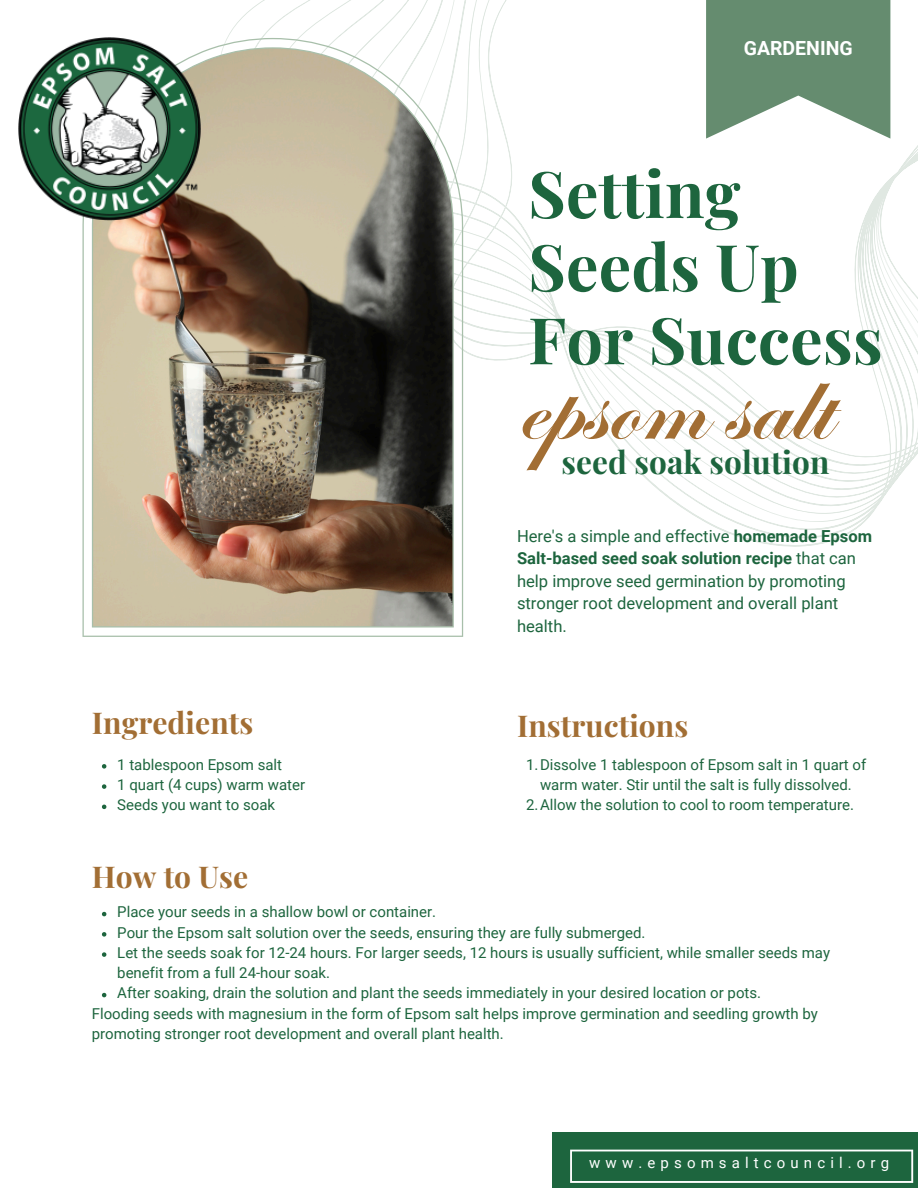
<style>
.page{position:relative;width:918px;height:1188px;background:#fff}
.page>*{position:absolute;margin:0;border:0;box-sizing:border-box;transform-origin:0 0}
.t1{font:700 104.55px "ITC Edwardian Script Com";letter-spacing:.005em;color:#a26e34}
.t2{font:700 64.5px/73.2px "Playfair Display";letter-spacing:.005em;color:#1d653e}
.t3{font:700 31.5px "Playfair Display";letter-spacing:.005em;color:#1d653e}
.t4{font:700 30px "Playfair Display";letter-spacing:.005em;color:#a26e34}
.t5{font:700 19.5px "Roboto";color:#fff}
.t6{font:16.65px/22.5px "Roboto";color:#1d653e}
.t7{font:15px/20.2px "Roboto";color:#1d653e}
.t8{font:15px "Roboto";letter-spacing:.34em;color:#fff}
.s1{font-weight:700}
</style>
<div class="page">
<svg style="left:227px;top:0;width:691px;height:547px"></svg>
<img style="left:82px;top:38px;width:381px;height:599px">
<div style="left:553px;top:1133px;width:365px;height:55px;background:#1d653e"></div>
<svg style="left:570px;top:1150px;width:343px;height:33px"></svg>
<img style="left:19px;top:38px;width:182px;height:183px">
<svg style="left:706px;top:0;width:184px;height:138px;background:#7c9d85"></svg>
<svg style="left:102px;top:764px;width:4px;height:5px"></svg>
<svg style="left:102px;top:784px;width:4px;height:5px"></svg>
<svg style="left:102px;top:805px;width:4px;height:4px"></svg>
<svg style="left:102px;top:912px;width:4px;height:4px"></svg>
<svg style="left:102px;top:932px;width:4px;height:5px"></svg>
<svg style="left:102px;top:952px;width:4px;height:5px"></svg>
<svg style="left:102px;top:993px;width:4px;height:4px"></svg>
<p class="t5" style="left:744px;top:37px;width:110px">GARDENING</p>
<h2 class="t2" style="left:528px;top:155px;width:356px">Setting<br>Seeds Up<br>For Success</h2>
<p class="t1" style="left:517px;top:348px;width:314px">epsom salt</p>
<p class="t3" style="left:562px;top:440px;width:269px">seed soak solution</p>
<p class="t6" style="left:517px;top:525px;width:357px">Here's a simple and effective <span class="s1">homemade Epsom Salt-based seed soak solution recipe</span> that can help improve seed germination by promoting stronger root development and overall plant health.</p>
<p class="t4" style="left:92px;top:701px;width:163px">Ingredients</p>
<h3 class="t4" style="left:517px;top:704px;width:173px">Instructions</h3>
<h1 class="t7" style="left:117px;top:754px;width:166px">1 tablespoon Epsom salt</h1>
<h3 class="t7" style="left:117px;top:775px;width:189px">1 quart (4 cups) warm water</h3>
<p class="t7" style="left:117px;top:795px;width:159px">Seeds you want to soak</p>
<p class="t4" style="left:92px;top:856px;width:158px">How to Use</p>
<p class="t7" style="left:526px;top:754px;width:342px;text-align:center">1.Dissolve 1 tablespoon of Epsom salt in 1 quart of warm water. Stir until the salt is fully dissolved.</p>
<p class="t7" style="left:526px;top:795px;width:329px">2.Allow the solution to cool to room temperature.</p>
<h3 class="t7" style="left:117px;top:902px;width:320px">Place your seeds in a shallow bowl or container.</h3>
<p class="t7" style="left:117px;top:922px;width:530px">Pour the Epsom salt solution over the seeds, ensuring they are fully submerged.</p>
<p class="t7" style="left:117px;top:943px;width:714px">Let the seeds soak for 12-24 hours. For larger seeds, 12 hours is usually sufficient, while smaller seeds may benefit from a full 24-hour soak.</p>
<h3 class="t7" style="left:117px;top:983px;width:645px">After soaking, drain the solution and plant the seeds immediately in your desired location or pots.</h3>
<p class="t7" style="left:92px;top:1003px;width:728px">Flooding seeds with magnesium in the form of Epsom salt helps improve germination and seedling growth by promoting stronger root development and overall plant health.</p>
<h4 class="t8" style="left:589px;top:1154px;width:301px">www.epsomsaltcouncil.org</h4>
</div>
